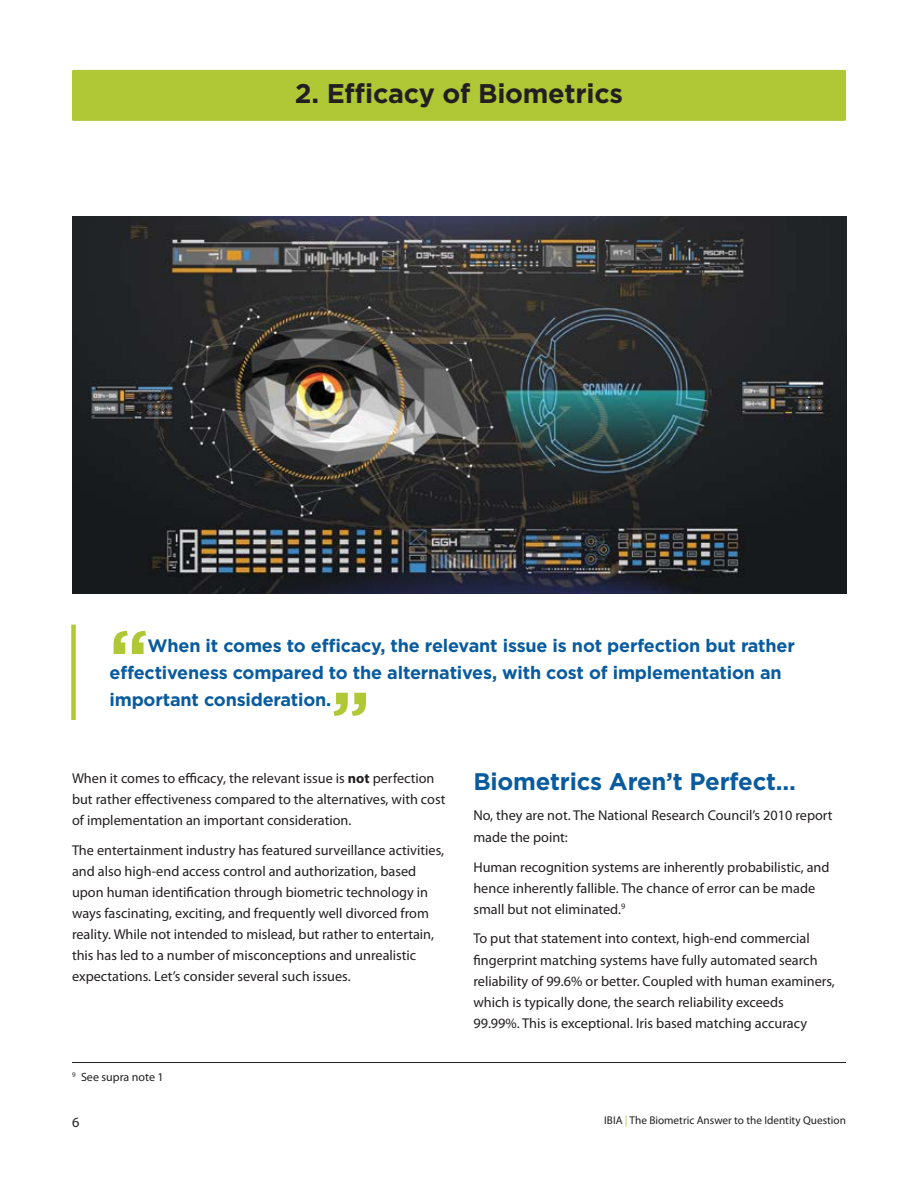
<style>
.page{position:relative;width:918px;height:1188px;background:#fff}
.page>*{position:absolute;margin:0;border:0;box-sizing:border-box;transform-origin:0 0}
.t1{font:700 72px "Gotham";color:#b0c836}
.t2{font:700 27px "Gotham";letter-spacing:-.01em;color:#231f20}
.t3{font:700 24px "Gotham";letter-spacing:-.01em;color:#085b9e}
.t4{font:700 18px/27px "Gotham";letter-spacing:-.01em;color:#085b9e}
.t5{font:14.25px/21px "Myriad Pro";color:#231f20}
.t6{font:12px "Myriad Pro";color:#231f20}
.t7{font:11.25px "Myriad Pro";color:#231f20}
.s1{font-weight:700}
.s2{color:#b0c836}
</style>
<div class="page">
<div style="left:72px;top:70px;width:774px;height:51px;background:#b0c836;border-radius:2px"></div>
<img style="left:72px;top:216px;width:774px;height:378px">
<hr style="left:72px;top:1062px;width:774px;height:1px;background:#231f20">
<div style="left:71px;top:625px;width:5px;height:95px;background:#b0c836"></div>
<h2 class="t2" style="left:295px;top:76px;width:330px">2. Efficacy of Biometrics</h2>
<h1 class="t1" style="left:110px;top:608px;width:40px">“</h1>
<p class="t4" style="left:109px;top:632px;width:687px;text-indent:38px">When it comes to efficacy, the relevant issue is not perfection but rather effectiveness compared to the alternatives, with cost of implementation an important consideration.</p>
<h1 class="t1" style="left:331px;top:670px;width:40px">”</h1>
<p class="t5" style="left:72px;top:768px;width:375px">When it comes to efficacy, the relevant issue is <span class="s1">not</span> perfection but rather effectiveness compared to the alternatives, with cost of implementation an important consideration.</p>
<p class="t5" style="left:72px;top:840px;width:374px">The entertainment industry has featured surveillance activities, and also high-end access control and authorization, based upon human identification through biometric technology in ways fascinating, exciting, and frequently well divorced from reality. While not intended to mislead, but rather to entertain, this has led to a number of misconceptions and unrealistic expectations. Let’s consider several such issues.</p>
<p class="t6" style="left:72px;top:1069px;width:93px"><sup>9</sup> See supra note 1</p>
<h3 class="t3" style="left:473px;top:766px;width:324px">Biometrics Aren’t Perfect…</h3>
<p class="t5" style="left:473px;top:805px;width:361px">No, they are not. The National Research Council’s 2010 report made the point:</p>
<p class="t5" style="left:473px;top:856px;width:358px">Human recognition systems are inherently probabilistic, and hence inherently fallible. The chance of error can be made small but not eliminated.<sup>9</sup></p>
<p class="t5" style="left:473px;top:928px;width:363px">To put that statement into context, high-end commercial fingerprint matching systems have fully automated search reliability of 99.6% or better. Coupled with human examiners, which is typically done, the search reliability exceeds<br>99.99%. This is exceptional. Iris based matching accuracy</p>
<p class="t5" style="left:72px;top:1111px;width:9px">6</p>
<p class="t7" style="left:604px;top:1114px;width:243px">IBIA <span class="s2">|</span> The Biometric Answer to the Identity Question</p>
</div>
